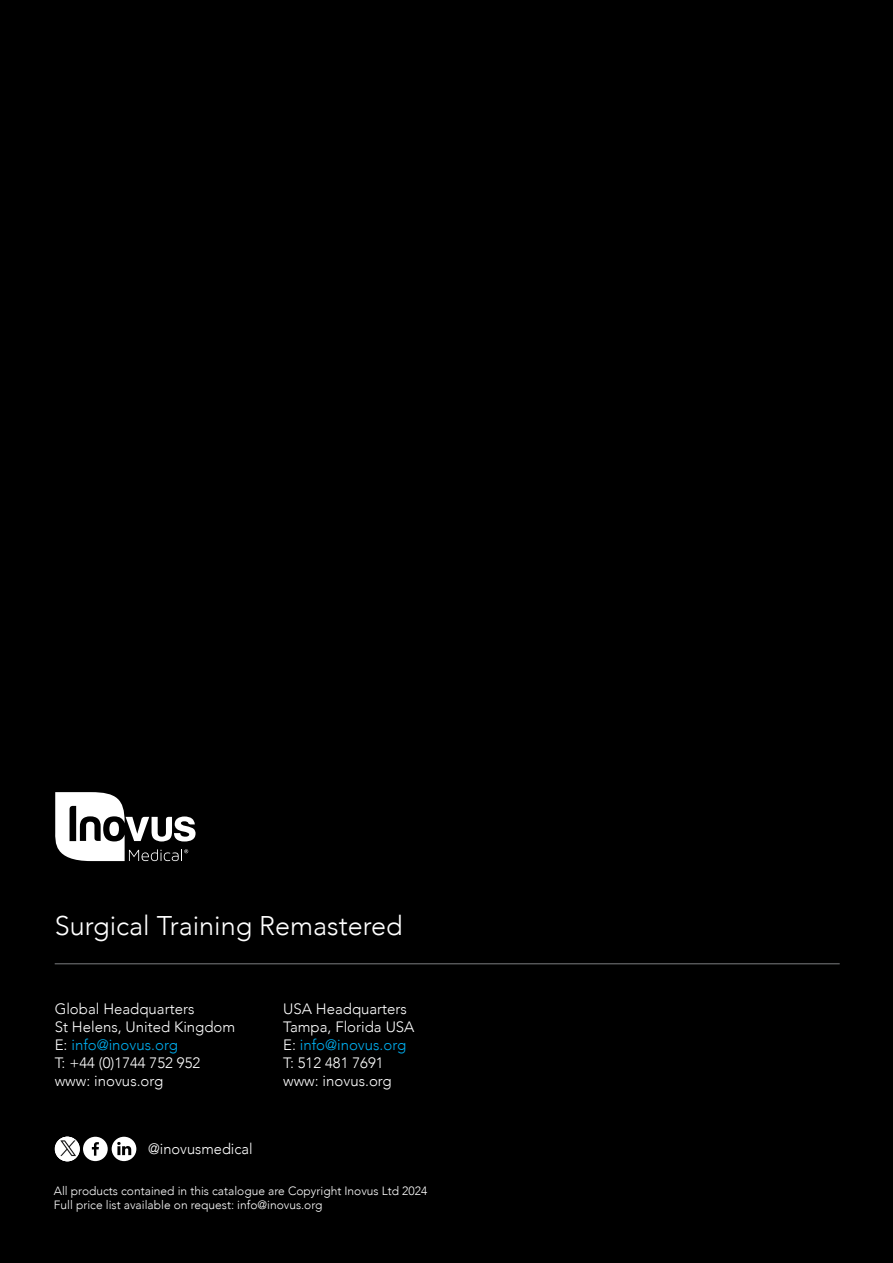
<style>
.page{position:relative;width:893px;height:1263px;background:#000}
.page>*{position:absolute;margin:0;border:0;box-sizing:border-box;transform-origin:0 0}
.t1{font:300 27px "Avenir";color:#fff}
.t2{font:300 15px "Avenir";color:#fff}
.t3{font:300 15px "Avenir";color:#00aeef}
.t4{font:300 12px "Avenir";color:#fff}
.s1{color:#fff}
</style>
<div class="page">
<svg style="left:55px;top:1137px;width:81px;height:24px"></svg>
<svg style="left:55px;top:792px;width:141px;height:69px"></svg>
<hr style="left:55px;top:963px;width:785px;height:1px;background:#7c7e81">
<img style="left:55px;top:1137px;width:25px;height:24px;border-radius:12px">
<p class="t1" style="left:55px;top:910px;width:350px">Surgical Training Remastered</p>
<p class="t2" style="left:55px;top:1000px;width:141px">Global Headquarters</p>
<p class="t2" style="left:55px;top:1018px;width:182px">St Helens, United Kingdom</p>
<p class="t3" style="left:55px;top:1036px;width:125px"><span class="s1">E:</span> info@inovus.org</p>
<p class="t2" style="left:55px;top:1054px;width:147px">T: +44 (0)1744 752 952</p>
<p class="t2" style="left:55px;top:1072px;width:110px">www: inovus.org</p>
<p class="t2" style="left:148px;top:1140px;width:106px">@inovusmedical</p>
<p class="t2" style="left:283px;top:1000px;width:125px">USA Headquarters</p>
<p class="t2" style="left:283px;top:1018px;width:133px">Tampa, Florida USA</p>
<p class="t3" style="left:283px;top:1036px;width:125px"><span class="s1">E:</span> info@inovus.org</p>
<p class="t2" style="left:283px;top:1054px;width:102px">T: 512 481 7691</p>
<p class="t2" style="left:283px;top:1072px;width:110px">www: inovus.org</p>
<p class="t4" style="left:54px;top:1183px;width:375px">All products contained in this catalogue are Copyright Inovus Ltd 2024</p>
<p class="t4" style="left:54px;top:1198px;width:270px">Full price list available on request: info@inovus.org</p>
</div>
